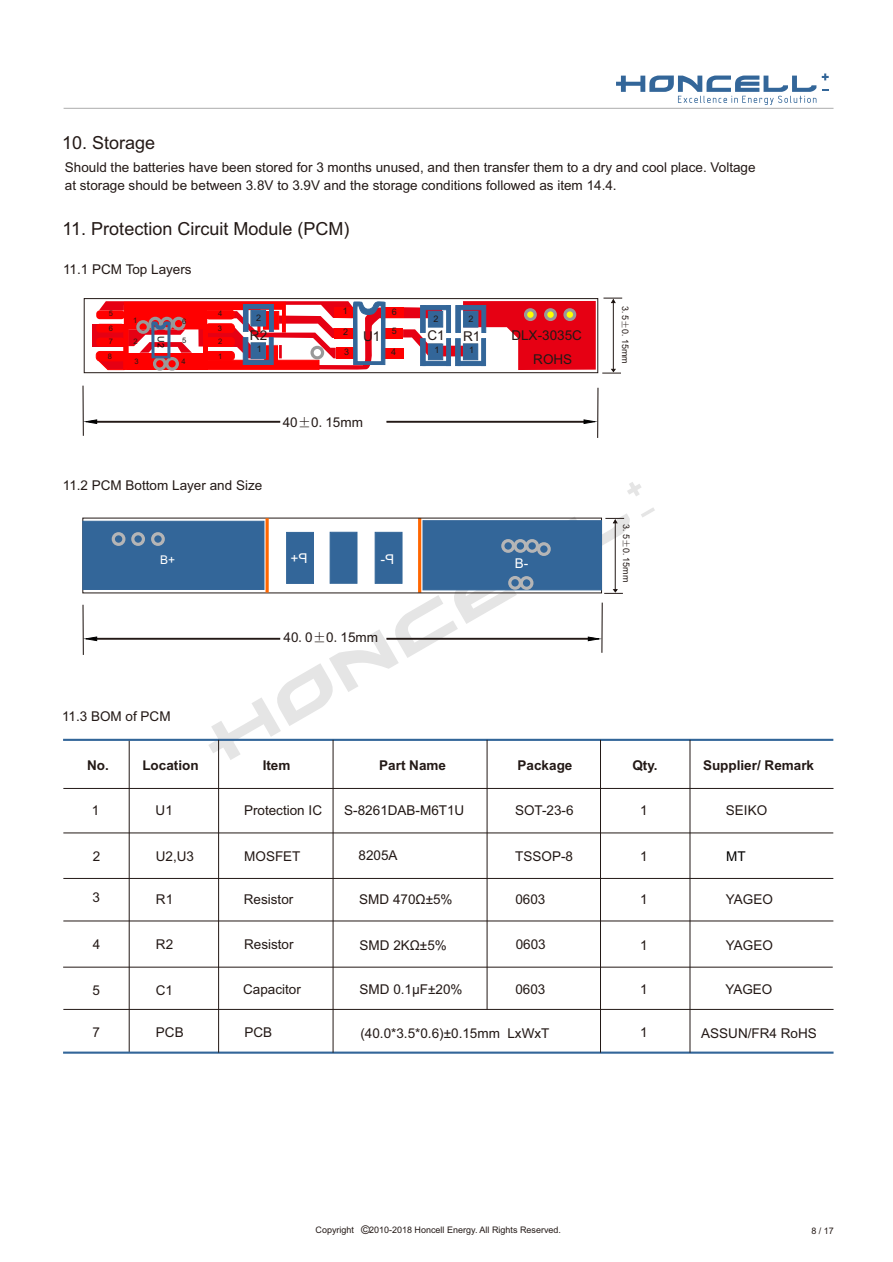
<style>
.page{position:relative;width:893px;height:1262px;background:#fff}
.page>*{position:absolute;margin:0;border:0;box-sizing:border-box;transform-origin:0 0}
.t1{font:18px "Arial";color:#231916}
.t2{font:13.5px/18.1px "Arial";color:#231916}
.t3{font:700 13.5px "Arial";color:#231916}
.t4{font:13.5px "Arial";color:#fff}
.t5{font:13.5px "Arial";color:#000}
.t6{font:12.9px "Arial";color:#fff}
.t7{font:12px "Arial";color:#fff}
.t8{font:12px "Arial Unicode MS";color:#231916}
.t9{font:9px/19.6px "Arial";color:#231916}
.t10{font:9px "Arial";color:#000}
.t11{font:7.5px/14.5px "Arial";color:#231916}
.s1{font-family:"Sim Sun"}
</style>
<div class="page">
<svg style="left:208px;top:513px;width:422px;height:247px"></svg>
<svg style="left:641px;top:508px;width:14px;height:9px"></svg>
<svg style="left:627px;top:482px;width:14px;height:14px"></svg>
<div style="left:82px;top:520px;width:183px;height:70px;background:#369"></div>
<div style="left:112px;top:532px;width:13px;height:14px;border:3px solid #b5b5b6;border-radius:50%"></div>
<div style="left:131px;top:532px;width:14px;height:14px;border:3px solid #b5b5b6;border-radius:50%"></div>
<div style="left:151px;top:532px;width:14px;height:14px;border:3px solid #b5b5b6;border-radius:50%"></div>
<svg style="left:329px;top:531px;width:29px;height:53px;background:#3e6e9e"></svg>
<svg style="left:265px;top:518px;width:4px;height:74px"></svg>
<svg style="left:422px;top:518px;width:202px;height:76px;background:#557da5"></svg>
<div style="left:84px;top:298px;width:514px;height:75px;border:1px solid #231916"></div>
<div style="left:92px;top:324px;width:32px;height:22px;background:#e60013"></div>
<div style="left:96px;top:310px;width:29px;height:9px;background:#f00;border-radius:4px"></div>
<div style="left:96px;top:324px;width:29px;height:8px;background:#f00;border-radius:4px"></div>
<div style="left:96px;top:337px;width:29px;height:9px;background:#f00;border-radius:4px"></div>
<svg style="left:96px;top:351px;width:31px;height:10px"></svg>
<svg style="left:98px;top:107px;width:497px;height:263px"></svg>
<hr style="left:82px;top:605px;width:2px;height:50px;background:#231916">
<hr style="left:601px;top:602px;width:1px;height:51px;background:#231916">
<hr style="left:63px;top:788px;width:770px;height:1px;background:#231916">
<hr style="left:63px;top:832px;width:770px;height:1px;background:#231916">
<hr style="left:63px;top:878px;width:770px;height:1px;background:#231916">
<hr style="left:63px;top:920px;width:770px;height:1px;background:#231916">
<hr style="left:63px;top:967px;width:769px;height:1px;background:#231916">
<hr style="left:129px;top:740px;width:1px;height:312px;background:#231916">
<hr style="left:63px;top:739px;width:770px;height:2px;background:#369">
<hr style="left:63px;top:1051px;width:770px;height:2px;background:#369">
<hr style="left:218px;top:740px;width:1px;height:312px;background:#231916">
<hr style="left:333px;top:740px;width:1px;height:312px;background:#231916">
<hr style="left:487px;top:740px;width:1px;height:269px;background:#231916">
<hr style="left:600px;top:740px;width:1px;height:312px;background:#231916">
<hr style="left:689px;top:740px;width:1px;height:312px;background:#231916">
<hr style="left:82px;top:385px;width:2px;height:51px;background:#231916">
<hr style="left:597px;top:388px;width:1px;height:50px;background:#231916">
<hr style="left:613px;top:302px;width:1px;height:67px;background:#231916">
<svg style="left:603px;top:298px;width:19px;height:6px"></svg>
<svg style="left:602px;top:368px;width:19px;height:6px"></svg>
<svg style="left:386px;top:419px;width:213px;height:5px"></svg>
<svg style="left:82px;top:419px;width:198px;height:5px"></svg>
<svg style="left:386px;top:636px;width:218px;height:5px"></svg>
<svg style="left:82px;top:636px;width:198px;height:5px"></svg>
<hr style="left:63px;top:1009px;width:770px;height:1px;background:#231916">
<hr style="left:64px;top:108px;width:769px;height:1px;background:#b2b2b2">
<svg style="left:616px;top:73px;width:212px;height:32px"></svg>
<svg style="left:286px;top:531px;width:28px;height:53px"></svg>
<svg style="left:374px;top:531px;width:29px;height:53px;background:#3e6e9e"></svg>
<h1 class="t1" style="left:62px;top:136px;width:95px">10. Storage</h1>
<p class="t2" style="left:65px;top:160px;width:692px">Should the batteries have been stored for 3 months unused, and then transfer them to a dry and cool place. Voltage at storage should be between 3.8V to 3.9V and the storage conditions followed as item 14.4.</p>
<h1 class="t1" style="left:63px;top:221px;width:288px">11. Protection Circuit Module (PCM)</h1>
<p class="t2" style="left:63px;top:261px;width:130px">11.1 PCM Top Layers</p>
<p class="t11" style="left:109px;top:307px;width:6px">5<br>6</p>
<p class="t11" style="left:108px;top:334px;width:7px;line-height:15px">7<br>8</p>
<p class="t11" style="left:133px;top:314px;width:6px">1</p>
<p class="t11" style="left:133px;top:335px;width:6px">2</p>
<p class="t11" style="left:134px;top:355px;width:6px">3</p>
<p class="t11" style="left:181px;top:354px;width:6px">4</p>
<p class="t11" style="left:182px;top:315px;width:6px">6</p>
<p class="t10" style="left:164px;top:336px;width:13px;rotate:90deg">U2</p>
<p class="t11" style="left:182px;top:334px;width:6px">5</p>
<p class="t11" style="left:218px;top:307px;width:6px">4<br>3</p>
<p class="t11" style="left:218px;top:334px;width:6px;line-height:15px">2<br>1</p>
<p class="t9" style="left:256px;top:308px;width:7px">2</p>
<p class="t2" style="left:250px;top:327px;width:19px">R2</p>
<p class="t9" style="left:257px;top:340px;width:7px">1</p>
<p class="t9" style="left:343px;top:302px;width:7px">1</p>
<p class="t9" style="left:343px;top:323px;width:7px">2<br>3</p>
<p class="t9" style="left:392px;top:303px;width:7px">6</p>
<p class="t9" style="left:433px;top:309px;width:7px">2</p>
<p class="t9" style="left:468px;top:309px;width:7px">2</p>
<p class="t9" style="left:392px;top:322px;width:7px">5</p>
<p class="t2" style="left:363px;top:328px;width:19px">U1</p>
<p class="t2" style="left:427px;top:327px;width:19px">C1</p>
<p class="t2" style="left:463px;top:328px;width:19px">R1</p>
<p class="t2" style="left:533px;top:324px;width:50px;line-height:24.6px;text-indent:-22px">DLX-3035C<br>ROHS</p>
<p class="t9" style="left:434px;top:341px;width:7px">1</p>
<p class="t9" style="left:469px;top:341px;width:7px">1</p>
<p class="t9" style="left:391px;top:342px;width:7px">4</p>
<p class="t2" style="left:283px;top:414px;width:82px">40<span class="s1">±</span>0<span class="s1">.</span>15mm</p>
<p class="t2" style="left:63px;top:478px;width:201px">11.2 PCM Bottom Layer and Size</p>
<p class="t6" style="left:379px;top:551px;width:14px">P-</p>
<p class="t7" style="left:160px;top:555px;width:17px">B+</p>
<p class="t4" style="left:515px;top:558px;width:15px">B-</p>
<p class="t2" style="left:62px;top:708px;width:110px">11.3 BOM of PCM</p>
<p class="t2" style="left:283px;top:629px;width:96px">40<span class="s1">.</span>0<span class="s1">±</span>0<span class="s1">.</span>15mm</p>
<p class="t9" style="left:634px;top:306px;width:60px;rotate:90deg">3<span class="s1">.</span>5<span class="s1">±</span>0<span class="s1">.</span>15mm</p>
<p class="t9" style="left:635px;top:524px;width:60px;rotate:90deg">3<span class="s1">.</span>5<span class="s1">±</span>0<span class="s1">.</span>15mm</p>
<p class="t3" style="left:87px;top:760px;width:23px">No.</p>
<p class="t3" style="left:142px;top:760px;width:58px">Location</p>
<p class="t3" style="left:263px;top:760px;width:29px">Item</p>
<p class="t3" style="left:379px;top:760px;width:68px">Part Name</p>
<p class="t3" style="left:517px;top:760px;width:56px">Package</p>
<p class="t3" style="left:632px;top:760px;width:27px">Qty.</p>
<p class="t3" style="left:703px;top:760px;width:113px">Supplier/ Remark</p>
<p class="t2" style="left:92px;top:802px;width:9px">1</p>
<p class="t2" style="left:244px;top:802px;width:80px">Protection IC</p>
<p class="t2" style="left:344px;top:802px;width:122px">S-8261DAB-M6T1U</p>
<p class="t2" style="left:515px;top:802px;width:60px">SOT-23-6</p>
<p class="t2" style="left:640px;top:802px;width:9px">1</p>
<p class="t2" style="left:726px;top:802px;width:43px">SEIKO</p>
<p class="t2" style="left:93px;top:848px;width:9px">2</p>
<p class="t2" style="left:156px;top:848px;width:40px">U2,U3</p>
<p class="t2" style="left:244px;top:848px;width:58px">MOSFET</p>
<p class="t2" style="left:358px;top:848px;width:41px">8205A</p>
<p class="t2" style="left:515px;top:848px;width:59px">TSSOP-8</p>
<p class="t2" style="left:640px;top:848px;width:9px">1</p>
<p class="t5" style="left:726px;top:851px;width:21px">MT</p>
<p class="t2" style="left:92px;top:889px;width:9px">3</p>
<p class="t2" style="left:156px;top:891px;width:19px">R1</p>
<p class="t2" style="left:244px;top:891px;width:51px">Resistor</p>
<p class="t2" style="left:359px;top:891px;width:95px">SMD 470Ω±5%</p>
<p class="t2" style="left:640px;top:891px;width:9px">1</p>
<p class="t2" style="left:726px;top:891px;width:49px">YAGEO</p>
<p class="t2" style="left:93px;top:936px;width:9px">4</p>
<p class="t2" style="left:244px;top:936px;width:51px">Resistor</p>
<p class="t2" style="left:359px;top:937px;width:89px">SMD 2KΩ±5%</p>
<p class="t2" style="left:515px;top:936px;width:32px">0603</p>
<p class="t2" style="left:640px;top:937px;width:9px">1</p>
<p class="t2" style="left:726px;top:937px;width:49px">YAGEO</p>
<p class="t2" style="left:156px;top:982px;width:19px">C1</p>
<p class="t2" style="left:515px;top:981px;width:32px">0603</p>
<p class="t2" style="left:640px;top:981px;width:9px">1</p>
<p class="t2" style="left:725px;top:981px;width:49px">YAGEO</p>
<p class="t2" style="left:156px;top:1024px;width:29px">PCB</p>
<p class="t2" style="left:244px;top:1024px;width:29px">PCB</p>
<p class="t2" style="left:360px;top:1025px;width:190px">(40.0*3.5*0.6)±0.15mm LxWxT</p>
<p class="t2" style="left:640px;top:1024px;width:9px">1</p>
<p class="t2" style="left:156px;top:802px;width:19px">U1</p>
<p class="t2" style="left:515px;top:891px;width:32px">0603</p>
<p class="t2" style="left:156px;top:936px;width:19px">R2</p>
<p class="t2" style="left:243px;top:981px;width:59px">Capacitor</p>
<p class="t2" style="left:359px;top:981px;width:104px">SMD 0.1μF±20%</p>
<p class="t2" style="left:92px;top:982px;width:9px">5</p>
<p class="t2" style="left:93px;top:1024px;width:9px">7</p>
<p class="t2" style="left:701px;top:1025px;width:117px">ASSUN/FR4 RoHS</p>
<p class="t8" style="left:361px;top:1225px;width:10px">©</p>
<p class="t9" style="left:811px;top:1222px;width:24px">8 / 17</p>
<p class="t9" style="left:315px;top:1220px;width:40px">Copyright</p>
<p class="t9" style="left:369px;top:1220px;width:193px">2010-2018 Honcell Energy. All Rights Reserved.</p>
</div>
